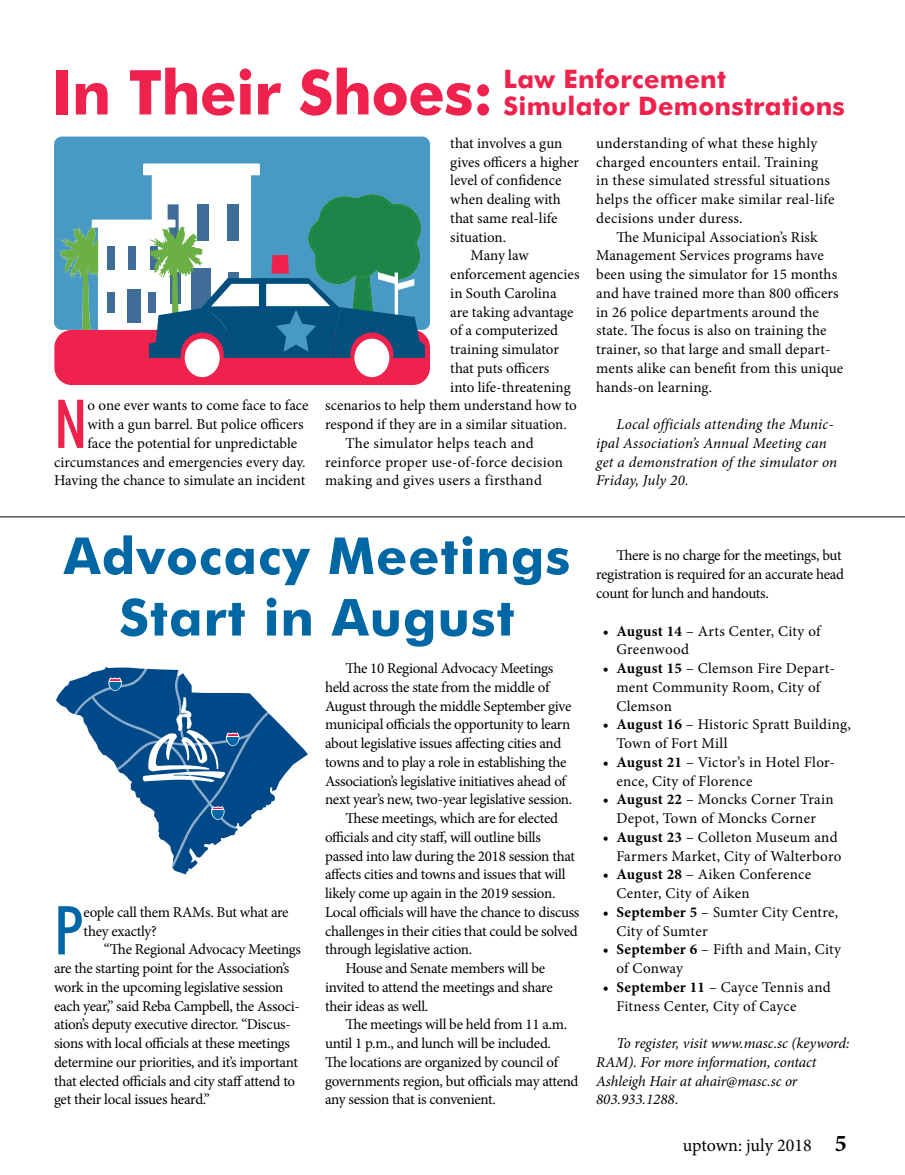
<style>
.page{position:relative;width:905px;height:1175px;background:#fff}
.page>*{position:absolute;margin:0;border:0;box-sizing:border-box;transform-origin:0 0}
.t1{font:500 condensed 67.65px "Futura BT";color:#ee224d}
.t2{font:500 condensed 67.65px "Futura BT";color:#0067a5}
.t3{font:700 61.8px "Futura BT";letter-spacing:-.01em;color:#ee224d}
.t4{font:700 51px/61.5px "Futura BT";letter-spacing:.02em;color:#0067a5;text-align:center}
.t5{font:700 25.5px/27px "Futura BT";letter-spacing:.01em;color:#ee224d}
.t6{font:18px "Minion Pro";letter-spacing:-.005em;color:#000}
.t7{font:15px/18.8px "Minion Pro";letter-spacing:-.01em;color:#000}
.t8{font:15px/18.8px "Minion Pro";letter-spacing:.015em;color:#000}
.t9{font:15px/18.8px "Minion Pro";letter-spacing:.02em;color:#000}
.t10{font:15px/18.8px "Minion Pro";letter-spacing:.01em;color:#000}
.t11{font:italic 15px/18.8px "Minion Pro";letter-spacing:.005em;color:#000}
.s1{font-weight:700}
.s2{font-style:normal}
.s3{font-weight:700;font-size:24px}
</style>
<div class="page">
<svg style="left:56px;top:680px;width:252px;height:194px"></svg>
<svg style="left:74px;top:667px;width:194px;height:200px"></svg>
<hr style="left:0;top:516px;width:904px;height:1px;background:#000">
<div style="left:54px;top:137px;width:376px;height:193px;background:#4899c3"></div>
<div style="left:54px;top:330px;width:376px;height:55px;background:#ee224d;border-radius:17px"></div>
<div style="left:185px;top:339px;width:35px;height:38px;background:#fff;border-radius:50%"></div>
<div style="left:354px;top:339px;width:35px;height:38px;background:#fff;border-radius:50%"></div>
<svg style="left:60px;top:163px;width:365px;height:195px"></svg>
<h2 class="t3" style="left:51px;top:55px;width:444px">In Their Shoes:</h2>
<h3 class="t5" style="left:503px;top:65px;width:343px">Law Enforcement<br>Simulator Demonstrations</h3>
<h1 class="t1" style="left:54px;top:383px;width:35px">N</h1>
<p class="t7" style="left:87px;top:396px;width:223px">o one ever wants to come face to face</p>
<p class="t7" style="left:87px;top:415px;width:217px">with a gun barrel. But police officers</p>
<p class="t7" style="left:87px;top:434px;width:211px">face the potential for unpredictable</p>
<p class="t7" style="left:54px;top:452px;width:253px">circumstances and emergencies every day.</p>
<p class="t7" style="left:54px;top:471px;width:253px">Having the chance to simulate an incident</p>
<p class="t7" style="left:450px;top:134px;width:114px">that involves a gun</p>
<p class="t7" style="left:450px;top:152px;width:130px">gives officers a higher</p>
<p class="t7" style="left:450px;top:171px;width:113px">level of confidence</p>
<p class="t7" style="left:450px;top:190px;width:112px">when dealing with</p>
<p class="t7" style="left:450px;top:209px;width:109px">that same real-life</p>
<p class="t7" style="left:450px;top:227px;width:57px">situation.</p>
<p class="t7" style="left:470px;top:246px;width:60px">Many law</p>
<p class="t7" style="left:450px;top:265px;width:131px">enforcement agencies</p>
<p class="t7" style="left:450px;top:284px;width:108px">in South Carolina</p>
<p class="t7" style="left:450px;top:302px;width:125px">are taking advantage</p>
<p class="t7" style="left:450px;top:321px;width:109px">of a computerized</p>
<p class="t7" style="left:450px;top:340px;width:110px">training simulator</p>
<p class="t7" style="left:450px;top:359px;width:101px">that puts officers</p>
<p class="t7" style="left:450px;top:377px;width:122px">into life-threatening</p>
<p class="t7" style="left:325px;top:396px;width:253px">scenarios to help them understand how to</p>
<p class="t7" style="left:325px;top:415px;width:243px">respond if they are in a similar situation.</p>
<p class="t8" style="left:345px;top:434px;width:190px">The simulator helps teach and</p>
<p class="t8" style="left:325px;top:452px;width:239px">reinforce proper use-of-force decision</p>
<p class="t8" style="left:325px;top:471px;width:218px">making and gives users a firsthand</p>
<p class="t9" style="left:596px;top:134px;width:240px">understanding of what these highly charged encounters entail. Training<br>in these simulated stressful situations helps the officer make similar real-life decisions under duress.</p>
<p class="t10" style="left:596px;top:227px;width:248px;text-indent:20px">The Municipal Association’s Risk Management Services programs have been using the simulator for 15 months and have trained more than 800 officers in 26 police departments around the state. The focus is also on training the trainer, so that large and small depart&shy;ments alike can benefit from this unique hands-on learning.</p>
<p class="t11" style="left:596px;top:415px;width:242px;text-indent:20px">Local officials attending the Munic&shy;ipal Association’s Annual Meeting can get a demonstration of the simulator on Friday, July 20.</p>
<h3 class="t4" style="left:64px;top:525px;width:508px">Advocacy Meetings<br>Start in August</h3>
<h1 class="t2" style="left:54px;top:889px;width:31px">P</h1>
<p class="t7" style="left:84px;top:902px;width:206px">eople call them RAMs. But what are they exactly?</p>
<p class="t7" style="left:54px;top:940px;width:248px;text-indent:50px">“The Regional Advocacy Meetings are the starting point for the Association’s work in the upcoming legislative session each year,” said Reba Campbell, the Associ&shy;ation’s deputy executive director. “Discus&shy;sions with local officials at these meetings determine our priorities, and it’s important that elected officials and city staff attend to get their local issues heard.”</p>
<p class="t7" style="left:345px;top:659px;width:209px">The 10 Regional Advocacy Meetings</p>
<p class="t7" style="left:325px;top:677px;width:226px">held across the state from the middle of</p>
<p class="t7" style="left:325px;top:696px;width:248px">August through the middle September give</p>
<p class="t7" style="left:325px;top:715px;width:247px">municipal officials the opportunity to learn</p>
<p class="t7" style="left:325px;top:734px;width:238px">about legislative issues affecting cities and</p>
<p class="t7" style="left:325px;top:752px;width:243px">towns and to play a role in establishing the</p>
<p class="t7" style="left:325px;top:771px;width:242px">Association’s legislative initiatives ahead of</p>
<p class="t7" style="left:325px;top:790px;width:249px">next year’s new, two-year legislative session.</p>
<p class="t7" style="left:345px;top:809px;width:214px">These meetings, which are for elected</p>
<p class="t7" style="left:325px;top:827px;width:217px">officials and city staff, will outline bills</p>
<p class="t7" style="left:325px;top:846px;width:251px">passed into law during the 2018 session that</p>
<p class="t7" style="left:325px;top:865px;width:242px">affects cities and towns and issues that will</p>
<p class="t7" style="left:325px;top:884px;width:232px">likely come up again in the 2019 session.</p>
<p class="t7" style="left:325px;top:902px;width:256px">Local officials will have the chance to discuss</p>
<p class="t7" style="left:325px;top:921px;width:254px">challenges in their cities that could be solved</p>
<p class="t7" style="left:325px;top:940px;width:149px">through legislative action.</p>
<p class="t7" style="left:345px;top:959px;width:201px">House and Senate members will be</p>
<p class="t7" style="left:325px;top:977px;width:229px">invited to attend the meetings and share</p>
<p class="t7" style="left:325px;top:996px;width:105px">their ideas as well.</p>
<p class="t7" style="left:345px;top:1015px;width:223px">The meetings will be held from 11 a.m.</p>
<p class="t7" style="left:325px;top:1034px;width:227px">until 1 p.m., and lunch will be included.</p>
<p class="t7" style="left:325px;top:1052px;width:234px">The locations are organized by council of</p>
<p class="t7" style="left:325px;top:1071px;width:255px">governments region, but officials may attend</p>
<p class="t7" style="left:325px;top:1090px;width:172px">any session that is convenient.</p>
<p class="t7" style="left:596px;top:546px;width:249px;text-indent:20px">There is no charge for the meetings, but registration is required for an accurate head count for lunch and handouts.</p>
<p class="t9" style="left:616px;top:621px;width:206px;text-indent:-14px"><span class="s1">• August 14</span> – Arts Center, City of<br>Greenwood</p>
<p class="t9" style="left:616px;top:659px;width:220px;text-indent:-14px"><span class="s1">• August 15</span> – Clemson Fire Depart&shy;ment Community Room, City of<br>Clemson</p>
<p class="t8" style="left:616px;top:715px;width:236px;text-indent:-14px"><span class="s1">• August 16</span> – Historic Spratt Building,<br>Town of Fort Mill</p>
<p class="t8" style="left:616px;top:752px;width:220px;text-indent:-14px"><span class="s1">• August 21</span> – Victor’s in Hotel Flor&shy;ence, City of Florence</p>
<p class="t8" style="left:603px;top:790px;width:232px;text-align:center"><span class="s1">• August 22</span> – Moncks Corner Train<br>Depot, Town of Moncks Corner</p>
<p class="t8" style="left:603px;top:827px;width:240px;text-align:right"><span class="s1">• August 23</span> – Colleton Museum and<br>Farmers Market, City of Walterboro</p>
<p class="t9" style="left:616px;top:865px;width:196px;text-indent:-14px"><span class="s1">• August 28</span> – Aiken Conference<br>Center, City of Aiken</p>
<p class="t8" style="left:616px;top:902px;width:223px;text-indent:-14px"><span class="s1">• September 5</span> – Sumter City Centre,<br>City of Sumter</p>
<p class="t8" style="left:616px;top:940px;width:226px;text-indent:-14px"><span class="s1">• September 6</span> – Fifth and Main, City of Conway</p>
<p class="t8" style="left:616px;top:977px;width:216px;text-indent:-14px"><span class="s1">• September 11</span> – Cayce Tennis and<br>Fitness Center, City of Cayce</p>
<p class="t11" style="left:596px;top:1034px;width:255px;text-indent:20px">To register, visit www.masc.sc (keyword:<br>RAM). For more information, contact<br>Ashleigh Hair at ahair@masc.sc or<br>803.933.1288<span class="s2">.</span></p>
<p class="t6" style="left:683px;top:1133px;width:165px">uptown: july 2018 <span class="s3">5</span></p>
</div>
